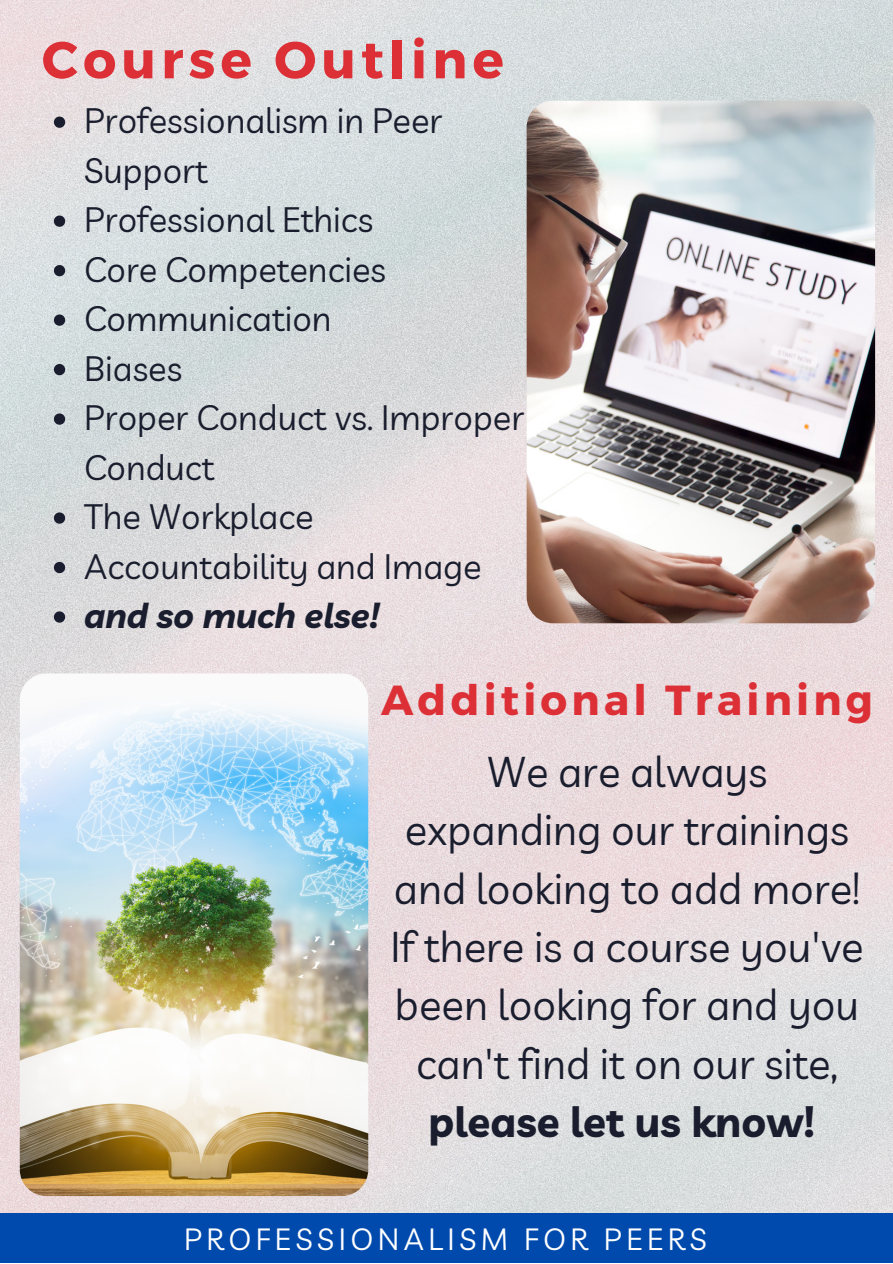
<style>
.page{position:relative;width:893px;height:1264px;background:#fff}
.page>*{position:absolute;margin:0;border:0;box-sizing:border-box;transform-origin:0 0}
.t1{font:700 52.05px "Montserrat";letter-spacing:.1em;color:#dc2f36}
.t2{font:42px/58.5px "Livvic";color:#191d2d;text-align:center}
.t3{font:700 42px "Montserrat";letter-spacing:.1em;color:#dc2f36}
.t4{font:34.5px/49.5px "Livvic";color:#191d2d}
.t5{font:italic 700 34.5px "Livvic";color:#191d2d}
.t6{font:30px "Livvic";letter-spacing:.15em;color:#fff}
.s1{font-weight:700}
</style>
<div class="page">
<img style="left:0;top:0;width:892px;height:1213px">
<div style="left:0;top:1213px;width:892px;height:49px;background:#004aad"></div>
<img style="left:526px;top:101px;width:349px;height:522px;border-radius:26px">
<svg style="left:54px;top:117px;width:11px;height:11px"></svg>
<svg style="left:54px;top:215px;width:11px;height:12px"></svg>
<svg style="left:54px;top:265px;width:11px;height:11px"></svg>
<svg style="left:54px;top:314px;width:11px;height:12px"></svg>
<svg style="left:54px;top:364px;width:11px;height:11px"></svg>
<svg style="left:54px;top:413px;width:11px;height:12px"></svg>
<svg style="left:54px;top:512px;width:11px;height:11px"></svg>
<svg style="left:54px;top:562px;width:11px;height:11px"></svg>
<svg style="left:54px;top:611px;width:11px;height:11px"></svg>
<img style="left:20px;top:673px;width:348px;height:522px;border-radius:26px">
<p class="t1" style="left:42px;top:26px;width:463px">Course Outline</p>
<p class="t4" style="left:84px;top:96px;width:360px">Professionalism in Peer<br>Support</p>
<p class="t4" style="left:84px;top:195px;width:291px">Professional Ethics</p>
<p class="t4" style="left:84px;top:244px;width:303px">Core Competencies</p>
<p class="t4" style="left:84px;top:293px;width:249px">Communication</p>
<p class="t4" style="left:84px;top:343px;width:100px">Biases</p>
<p class="t4" style="left:84px;top:392px;width:441px">Proper Conduct vs. Improper<br>Conduct</p>
<p class="t4" style="left:84px;top:491px;width:231px">The Workplace</p>
<p class="t4" style="left:84px;top:541px;width:399px">Accountability and Image</p>
<p class="t5" style="left:84px;top:593px;width:296px">and so much else!</p>
<p class="t3" style="left:381px;top:672px;width:493px">Additional Training</p>
<p class="t2" style="left:390px;top:741px;width:474px">We are always expanding our trainings and looking to add more!<br>If there is a course you've been looking for and you can't find it on our site, <span class="s1">please let us know!</span></p>
<p class="t6" style="left:184px;top:1219px;width:524px">PROFESSIONALISM FOR PEERS</p>
</div>
